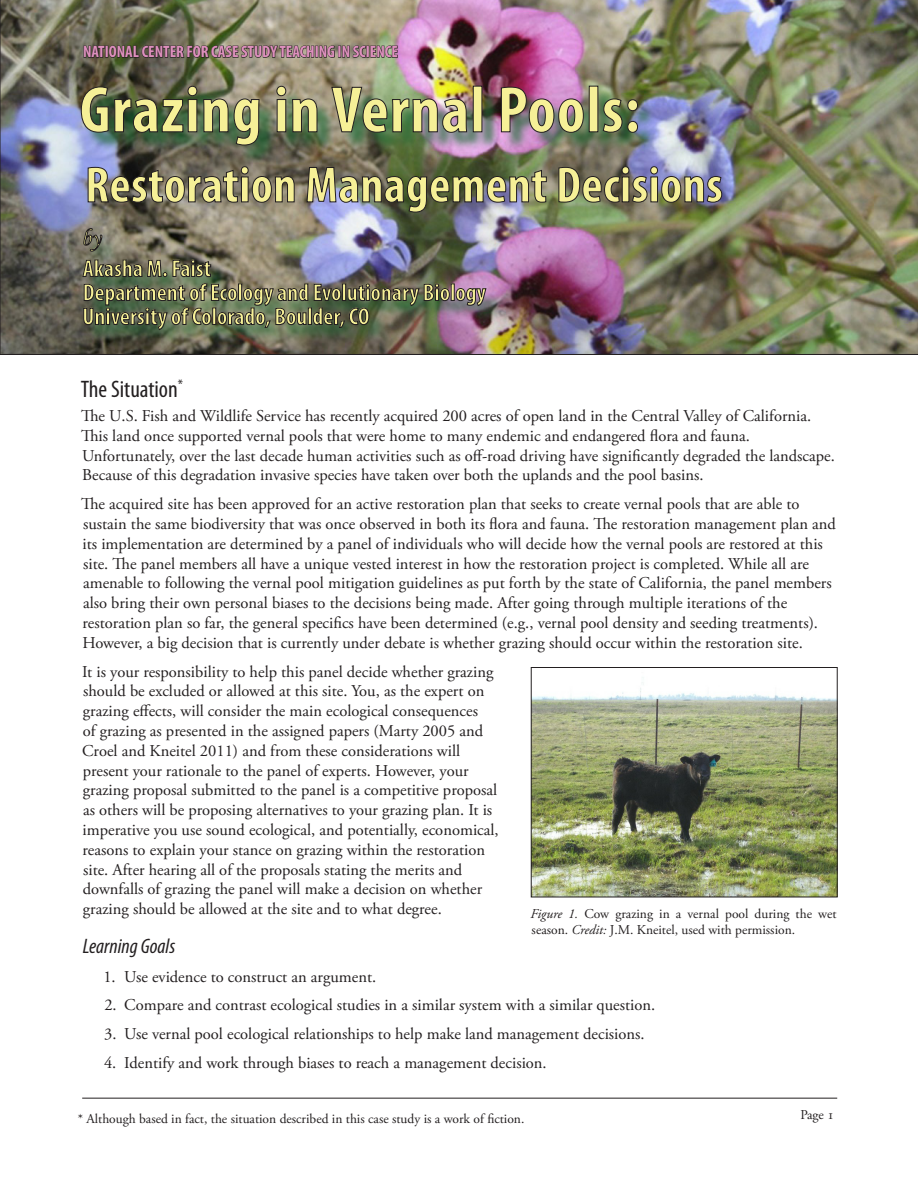
<style>
.page{position:relative;width:918px;height:1188px;background:#fff}
.page>*{position:absolute;margin:0;border:0;box-sizing:border-box;transform-origin:0 0}
.Body{font:700 condensed 66px "Myriad Pro";letter-spacing:.015em;color:#f6f097}
.Body-2{font:700 condensed 51px "Myriad Pro";letter-spacing:.005em;color:#f6f097}
.t1{font:700 condensed 24px/24px "Myriad Pro";color:#f6f097}
.Major_Section{font:condensed 24px "Myriad Pro";color:#231f20}
.t2{font:24px "Monotype Corsiva";color:#f6f097}
.Subsection{font:italic condensed 21px "Myriad Pro";color:#231f20}
.Body-3{font:16.5px/19.8px "Adobe Garamond Pro";color:#231f20}
.Numbered_List{font:16.5px "Adobe Garamond Pro";color:#231f20}
.Body-4{font:700 condensed 16.5px "Myriad Pro";color:#de8fbd}
.Footnote_text_style{font:13.5px/16.2px "Adobe Garamond Pro";color:#231f20}
.s1{font-style:italic}
</style>
<div class="page">
<img style="left:0;top:0;width:918px;height:355px">
<svg style="left:84px;top:43px;width:314px;height:15px;background:#5d5a4b"></svg>
<svg style="left:87px;top:166px;width:208px;height:37px;background:#66625a"></svg>
<img style="left:306px;top:167px;width:241px;height:46px">
<img style="left:558px;top:166px;width:164px;height:37px">
<div style="left:85px;top:231px;width:418px;height:115px;background:#1f6834;opacity:.75"></div>
<svg style="left:84px;top:228px;width:18px;height:23px"></svg>
<div style="left:451px;top:284px;width:3px;height:17px;border:1px solid #231f20"></div>
<svg style="left:456px;top:288px;width:30px;height:18px"></svg>
<img style="left:82px;top:257px;width:368px;height:73px">
<div style="left:83px;top:88px;width:573px;height:76px;background:#1f6834;opacity:.75"></div>
<img style="left:81px;top:86px;width:179px;height:60px">
<svg style="left:276px;top:86px;width:42px;height:47px;background:#787e65"></svg>
<img style="left:331px;top:87px;width:137px;height:46px">
<div style="left:473px;top:86px;width:9px;height:46px;border:1px solid #231f20"></div>
<img style="left:501px;top:86px;width:83px;height:47px">
<div style="left:589px;top:86px;width:9px;height:46px;border:1px solid #231f20"></div>
<svg style="left:602px;top:98px;width:36px;height:35px"></svg>
<hr style="left:82px;top:1098px;width:755px;height:1px;background:#231f20">
<img style="left:533px;top:682px;width:302px;height:213px">
<div style="left:531px;top:667px;width:306px;height:230px;border:1px solid #231f20"></div>
<p class="Body-4" style="left:83px;top:41px;width:316px">NATIONAL CENTER FOR CASE STUDY TEACHING IN SCIENCE</p>
<p class="Body" style="left:80px;top:69px;width:562px">Grazing in Vernal Pools:</p>
<p class="Body-2" style="left:85px;top:153px;width:639px">Restoration Management Decisions</p>
<p class="t2" style="left:81px;top:223px;width:21px">by</p>
<p class="t1" style="left:82px;top:256px;width:405px">Akasha M. Faist<br>Department of Ecology and Evolutionary Biology<br>University of Colorado, Boulder, CO</p>
<p class="Major_Section" style="left:81px;top:374px;width:104px">The Situation<sup>*</sup></p>
<p class="Body-3" style="left:81px;top:406px;width:755px">The U.S. Fish and Wildlife Service has recently acquired 200 acres of open land in the Central Valley of California.<br>This land once supported vernal pools that were home to many endemic and endangered flora and fauna.<br>Unfortunately, over the last decade human activities such as off-road driving have significantly degraded the landscape.<br>Because of this degradation invasive species have taken over both the uplands and the pool basins.</p>
<p class="Body-3" style="left:81px;top:495px;width:756px">The acquired site has been approved for an active restoration plan that seeks to create vernal pools that are able to sustain the same biodiversity that was once observed in both its flora and fauna. The restoration management plan and its implementation are determined by a panel of individuals who will decide how the vernal pools are restored at this site. The panel members all have a unique vested interest in how the restoration project is completed. While all are amenable to following the vernal pool mitigation guidelines as put forth by the state of California, the panel members also bring their own personal biases to the decisions being made. After going through multiple iterations of the restoration plan so far, the general specifics have been determined (e.g., vernal pool density and seeding treatments).<br>However, a big decision that is currently under debate is whether grazing should occur within the restoration site.</p>
<p class="Body-3" style="left:82px;top:662px;width:418px">It is your responsibility to help this panel decide whether grazing should be excluded or allowed at this site. You, as the expert on grazing effects, will consider the main ecological consequences<br>of grazing as presented in the assigned papers (Marty 2005 and Croel and Kneitel 2011) and from these considerations will present your rationale to the panel of experts. However, your grazing proposal submitted to the panel is a competitive proposal as others will be proposing alternatives to your grazing plan. It is imperative you use sound ecological, and potentially, economical, reasons to explain your stance on grazing within the restoration site. After hearing all of the proposals stating the merits and downfalls of grazing the panel will make a decision on whether grazing should be allowed at the site and to what degree.</p>
<p class="Subsection" style="left:83px;top:933px;width:94px">Learning Goals</p>
<p class="Numbered_List" style="left:103px;top:967px;width:274px">1. Use evidence to construct an argument.</p>
<p class="Numbered_List" style="left:104px;top:995px;width:552px">2. Compare and contrast ecological studies in a similar system with a similar question.</p>
<p class="Numbered_List" style="left:104px;top:1024px;width:542px">3. Use vernal pool ecological relationships to help make land management decisions.</p>
<p class="Numbered_List" style="left:104px;top:1053px;width:444px">4. Identify and work through biases to reach a management decision.</p>
<p class="Footnote_text_style" style="left:530px;top:906px;width:308px"><span class="s1">Figure 1.</span> Cow grazing in a vernal pool during the wet season. <span class="s1">Credit:</span> J.M. Kneitel, used with permission.</p>
<p class="Footnote_text_style" style="left:78px;top:1111px;width:448px">* Although based in fact, the situation described in this case study is a work of fiction.</p>
<p class="Footnote_text_style" style="left:800px;top:1107px;width:35px">Page 1</p>
</div>
